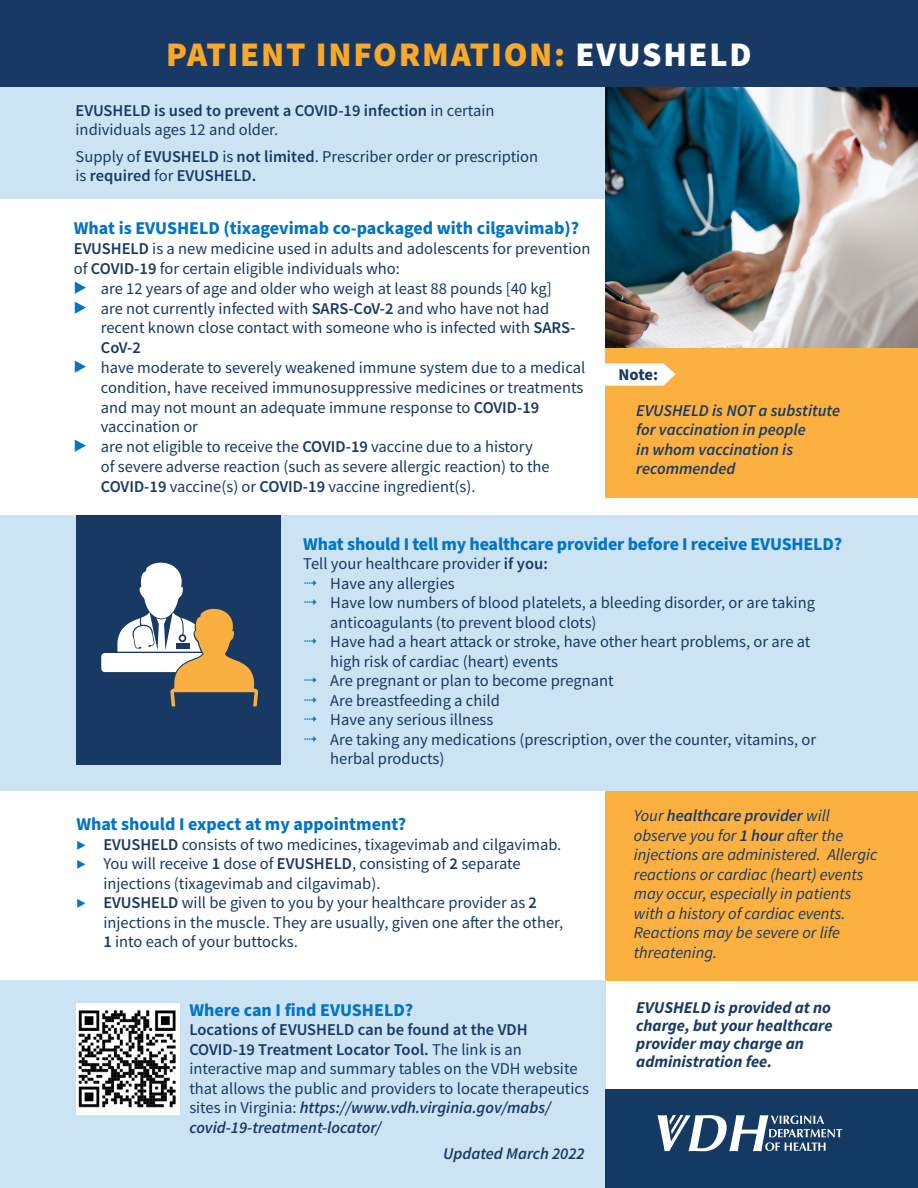
<style>
.page{position:relative;width:918px;height:1188px;background:#fff}
.page>*{position:absolute;margin:0;border:0;box-sizing:border-box;transform-origin:0 0}
.t1{font:900 34.5px "Source Sans Pro";letter-spacing:.05em;color:#faa829}
.t2{font:700 18px "Source Sans Pro";letter-spacing:-.01em;color:#0074c5}
.bullet{font:16.5px/19.5px "Source Sans Pro";color:#173963}
.t3{font:italic 16.5px/19.5px "Source Sans Pro";color:#173963}
.t4{font:italic 600 16.5px/19.5px "Source Sans Pro";color:#173963}
.t5{font:italic 700 16.5px/18px "Source Sans Pro";color:#173963}
.t6{font:600 16.5px/19.5px "Source Sans Pro";color:#173963}
.t7{font:700 16.5px "Source Sans Pro";color:#173963}
.s1{color:#fff}
.s2{font-weight:400}
.s3{font-weight:600}
.s4{font-weight:600;font-style:italic;font-size:22.5px;color:#0074c5}
.s5{color:#0074c5}
.s6{font-weight:600;font-style:italic;color:#0074c5}
.s7{font-weight:600;font-style:italic}
</style>
<div class="page">
<div style="left:605px;top:733px;width:313px;height:248px;background:#fbb040"></div>
<div style="left:0;top:60px;width:606px;height:138px;background:#cce3f4"></div>
<div style="left:0;top:515px;width:918px;height:275px;background:#cce3f4"></div>
<div style="left:76px;top:515px;width:204px;height:249px;background:#173963"></div>
<div style="left:0;top:981px;width:605px;height:207px;background:#cce3f4"></div>
<img style="left:606px;top:86px;width:312px;height:263px">
<div style="left:606px;top:349px;width:312px;height:149px;background:#fbb040"></div>
<svg style="left:605px;top:363px;width:71px;height:23px;background:#fef5e7"></svg>
<div style="left:0;top:0;width:918px;height:86px;background:#173963"></div>
<div style="left:76px;top:1003px;width:104px;height:112px;background:#fff"></div>
<img style="left:78px;top:1010px;width:98px;height:98px">
<svg style="left:101px;top:563px;width:157px;height:143px"></svg>
<div style="left:605px;top:1089px;width:313px;height:99px;background:#143a63"></div>
<svg style="left:658px;top:1115px;width:184px;height:36px"></svg>
<h1 class="t1" style="left:166px;top:31px;width:587px">PATIENT INFORMATION: <span class="s1">EVUSHELD</span></h1>
<p class="t6" style="left:76px;top:101px;width:420px">EVUSHELD is used to prevent a COVID-19 infection <span class="s2">in certain individuals ages 12 and older.</span></p>
<p class="bullet" style="left:76px;top:146px;width:464px">Supply of <span class="s3">EVUSHELD</span> is <span class="s3">not limited</span>. Prescriber order or prescription is <span class="s3">required</span> for <span class="s3">EVUSHELD.</span></p>
<p class="t2" style="left:74px;top:216px;width:507px">What is EVUSHELD (tixagevimab co-packaged with cilgavimab)?</p>
<p class="bullet" style="left:74px;top:239px;width:518px"><span class="s3">EVUSHELD</span> is a new medicine used in adults and adolescents for prevention of <span class="s3">COVID-19</span> for certain eligible individuals who:</p>
<p class="bullet" style="left:74px;top:278px;width:480px"><span class="s4">▶</span> are 12 years of age and older who weigh at least 88 pounds [40 kg]</p>
<p class="bullet" style="left:101px;top:298px;width:476px;text-indent:-27px"><span class="s4">▶</span> are not currently infected with <span class="s3">SARS-CoV-2</span> and who have not had recent known close contact with someone who is infected with <span class="s3">SARS-<br>CoV-2</span></p>
<p class="bullet" style="left:101px;top:357px;width:486px;text-indent:-27px"><span class="s4">▶</span> have moderate to severely weakened immune system due to a medical condition, have received immunosuppressive medicines or treatments and may not mount an adequate immune response to <span class="s3">COVID-19 </span>vaccination or</p>
<p class="bullet" style="left:101px;top:437px;width:450px;text-indent:-27px"><span class="s4">▶</span> are not eligible to receive the <span class="s3">COVID-19</span> vaccine due to a history of severe adverse reaction (such as severe allergic reaction) to the<br><span class="s3">COVID-19</span> vaccine(s) or <span class="s3">COVID-19</span> vaccine ingredient(s).</p>
<p class="t7" style="left:619px;top:363px;width:41px">Note:</p>
<p class="t4" style="left:636px;top:401px;width:205px">EVUSHELD is NOT a substitute for vaccination in people<br>in whom vaccination is recommended</p>
<p class="t2" style="left:303px;top:532px;width:540px">What should I tell my healthcare provider before I receive EVUSHELD?</p>
<p class="bullet" style="left:303px;top:554px;width:246px">Tell your healthcare provider <span class="s3">if you:</span></p>
<p class="bullet" style="left:303px;top:574px;width:153px"><span class="s5">⭬</span> Have any allergies</p>
<p class="bullet" style="left:330px;top:593px;width:486px;text-indent:-27px"><span class="s5">⭬</span> Have low numbers of blood platelets, a bleeding disorder, or are taking anticoagulants (to prevent blood clots)</p>
<p class="bullet" style="left:330px;top:632px;width:482px;text-indent:-27px"><span class="s5">⭬</span> Have had a heart attack or stroke, have other heart problems, or are at high risk of cardiac (heart) events</p>
<p class="bullet" style="left:303px;top:671px;width:312px"><span class="s5">⭬</span> Are pregnant or plan to become pregnant</p>
<p class="bullet" style="left:303px;top:691px;width:198px"><span class="s5">⭬</span> Are breastfeeding a child</p>
<p class="bullet" style="left:303px;top:710px;width:192px"><span class="s5">⭬</span> Have any serious illness</p>
<p class="bullet" style="left:330px;top:730px;width:487px;text-indent:-27px"><span class="s5">⭬</span> Are taking any medications (prescription, over the counter, vitamins, or herbal products)</p>
<p class="t2" style="left:76px;top:812px;width:331px">What should I expect at my appointment?</p>
<p class="bullet" style="left:76px;top:835px;width:487px"><span class="s6">▶</span> <span class="s3">EVUSHELD</span> consists of two medicines, tixagevimab and cilgavimab.</p>
<p class="bullet" style="left:103px;top:854px;width:419px;text-indent:-27px"><span class="s6">▶</span> You will receive <span class="s3">1</span> dose of <span class="s3">EVUSHELD</span>, consisting of <span class="s3">2</span> separate injections (tixagevimab and cilgavimab).</p>
<p class="bullet" style="left:103px;top:893px;width:461px;text-indent:-27px"><span class="s6">▶</span> <span class="s3">EVUSHELD</span> will be given to you by your healthcare provider as <span class="s3">2 </span>injections in the muscle. They are usually, given one after the other,<br><span class="s3">1</span> into each of your buttocks.</p>
<p class="t2" style="left:189px;top:998px;width:225px">Where can I find EVUSHELD?</p>
<p class="bullet" style="left:189px;top:1020px;width:401px"><span class="s3">Locations of EVUSHELD can be found at the VDH COVID-19 Treatment Locator Tool.</span> The link is an interactive map and summary tables on the VDH website that allows the public and providers to locate therapeutics sites in Virginia: <span class="s7">https://www.vdh.virginia.gov/mabs/ covid-19-treatment-locator/</span></p>
<p class="t4" style="left:443px;top:1144px;width:143px">Updated March 2022</p>
<p class="t3" style="left:634px;top:806px;width:245px">Your <span class="s3">healthcare provider</span> will observe you for <span class="s3">1 hour</span> after the injections are administered. Allergic reactions or cardiac (heart) events may occur, especially in patients with a history of cardiac events.<br>Reactions may be severe or life threatening.</p>
<p class="t5" style="left:636px;top:999px;width:198px">EVUSHELD is provided at no charge, but your healthcare provider may charge an administration fee.</p>
</div>
